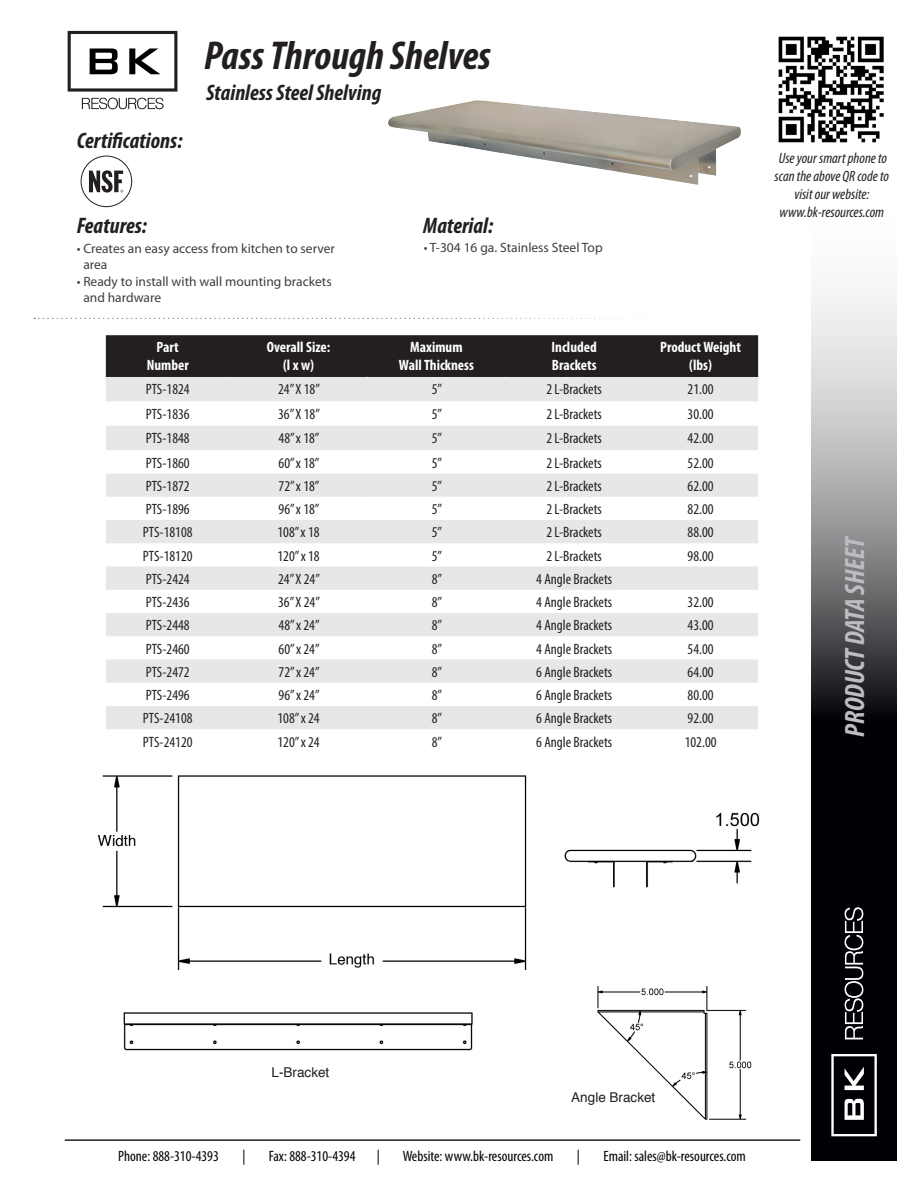
<style>
.page{position:relative;width:918px;height:1188px;background:#fff}
.page>*{position:absolute;margin:0;border:0;box-sizing:border-box;transform-origin:0 0}
.t1{font:italic 700 condensed 40.5px "Myriad Pro";color:#231f20}
.t2{font:italic 700 condensed 28.05px "Myriad Pro";letter-spacing:-.005em;color:#bcbdc0}
.t3{font:italic 700 condensed 22.5px "Myriad Pro";color:#231f20}
.t4{font:condensed 15px "Myriad Pro";color:#231f20}
.t5{font:condensed 15px "Myriad Pro";color:#000001}
.t6{font:700 condensed 15px/18px "Myriad Pro";color:#fff;text-align:center}
.t7{font:italic condensed 15px/18px "Myriad Pro";color:#231f20;text-align:center}
.t8{font:13.5px/16.2px "Myriad Pro";color:#3e3e3f}
.t9{font:13.5px "Helvetica";color:#231f20}
</style>
<div class="page">
<svg style="left:811px;top:291px;width:86px;height:870px;background:#505054"></svg>
<svg style="left:845px;top:907px;width:18px;height:132px"></svg>
<svg style="left:831px;top:1054px;width:46px;height:82px"></svg>
<img style="left:779px;top:37px;width:105px;height:105px">
<hr style="left:65px;top:1139px;width:735px;height:2px;background:#231f20">
<svg style="left:34px;top:318px;width:622px;height:1px"></svg>
<div style="left:106px;top:335px;width:652px;height:41px;background:#231f20"></div>
<svg style="left:106px;top:377px;width:652px;height:352px;fill:#e6e7e9"></svg>
<hr style="left:106px;top:376px;width:124px;height:1px;background:#231f20">
<hr style="left:230px;top:376px;width:137px;height:1px;background:#231f20">
<hr style="left:367px;top:376px;width:138px;height:1px;background:#231f20">
<hr style="left:505px;top:376px;width:138px;height:1px;background:#231f20">
<hr style="left:643px;top:376px;width:115px;height:1px;background:#231f20">
<svg style="left:82px;top:98px;width:82px;height:11px"></svg>
<svg style="left:68px;top:31px;width:109px;height:61px"></svg>
<img style="left:388px;top:100px;width:353px;height:85px">
<img style="left:97px;top:775px;width:430px;height:195px">
<img style="left:564px;top:812px;width:196px;height:76px">
<img style="left:123px;top:1012px;width:350px;height:39px">
<img style="left:597px;top:985px;width:155px;height:135px">
<div style="left:81px;top:156px;width:51px;height:51px;border:1px solid #231f20;border-radius:50%"></div>
<svg style="left:89px;top:170px;width:34px;height:23px"></svg>
<h3 class="t3" style="left:77px;top:126px;width:107px">Certifications:</h3>
<h1 class="t1" style="left:204px;top:31px;width:288px">Pass Through Shelves</h1>
<h3 class="t3" style="left:206px;top:79px;width:177px">Stainless Steel Shelving</h3>
<h3 class="t3" style="left:77px;top:211px;width:72px">Features:</h3>
<p class="t8" style="left:83px;top:240px;width:253px;text-indent:-7px">• Creates an easy access from kitchen to server area</p>
<p class="t8" style="left:83px;top:273px;width:250px;text-indent:-7px">• Ready to install with wall mounting brackets and hardware</p>
<h3 class="t3" style="left:423px;top:211px;width:71px">Material:</h3>
<p class="t8" style="left:424px;top:239px;width:180px">• T-304 16 ga. Stainless Steel Top</p>
<p class="t6" style="left:147px;top:338px;width:44px">Part<br>Number</p>
<p class="t6" style="left:267px;top:338px;width:65px">Overall Size: (l x w)</p>
<p class="t6" style="left:399px;top:338px;width:77px">Maximum<br>Wall Thickness</p>
<p class="t6" style="left:552px;top:338px;width:47px;text-align:left">Included<br>Brackets</p>
<p class="t6" style="left:660px;top:338px;width:82px">Product Weight (lbs)</p>
<p class="t4" style="left:146px;top:380px;width:45px">PTS-1824</p>
<p class="t4" style="left:278px;top:380px;width:43px">24” X 18”</p>
<p class="t4" style="left:432px;top:380px;width:12px">5”</p>
<p class="t4" style="left:546px;top:380px;width:57px">2 L-Brackets</p>
<p class="t4" style="left:688px;top:380px;width:28px">21.00</p>
<p class="t4" style="left:146px;top:405px;width:45px">PTS-1836</p>
<p class="t4" style="left:278px;top:405px;width:43px">36” X 18”</p>
<p class="t4" style="left:432px;top:405px;width:12px">5”</p>
<p class="t4" style="left:546px;top:405px;width:57px">2 L-Brackets</p>
<p class="t4" style="left:688px;top:405px;width:28px">30.00</p>
<p class="t4" style="left:146px;top:429px;width:45px">PTS-1848</p>
<p class="t4" style="left:279px;top:429px;width:43px">48” x 18”</p>
<p class="t4" style="left:432px;top:429px;width:12px">5”</p>
<p class="t4" style="left:546px;top:429px;width:57px">2 L-Brackets</p>
<p class="t4" style="left:688px;top:429px;width:28px">42.00</p>
<p class="t4" style="left:146px;top:454px;width:45px">PTS-1860</p>
<p class="t4" style="left:279px;top:454px;width:43px">60” x 18”</p>
<p class="t4" style="left:432px;top:454px;width:12px">5”</p>
<p class="t4" style="left:546px;top:454px;width:57px">2 L-Brackets</p>
<p class="t4" style="left:688px;top:454px;width:28px">52.00</p>
<p class="t4" style="left:146px;top:477px;width:45px">PTS-1872</p>
<p class="t4" style="left:279px;top:477px;width:43px">72” x 18”</p>
<p class="t4" style="left:432px;top:477px;width:12px">5”</p>
<p class="t4" style="left:546px;top:477px;width:57px">2 L-Brackets</p>
<p class="t4" style="left:688px;top:477px;width:28px">62.00</p>
<p class="t4" style="left:146px;top:500px;width:45px">PTS-1896</p>
<p class="t4" style="left:279px;top:500px;width:43px">96” x 18”</p>
<p class="t4" style="left:432px;top:500px;width:12px">5”</p>
<p class="t4" style="left:546px;top:500px;width:57px">2 L-Brackets</p>
<p class="t4" style="left:688px;top:500px;width:28px">82.00</p>
<p class="t4" style="left:143px;top:523px;width:51px">PTS-18108</p>
<p class="t4" style="left:277px;top:523px;width:44px">108” x 18</p>
<p class="t4" style="left:432px;top:523px;width:12px">5”</p>
<p class="t4" style="left:546px;top:523px;width:57px">2 L-Brackets</p>
<p class="t4" style="left:688px;top:523px;width:28px">88.00</p>
<p class="t4" style="left:143px;top:547px;width:51px">PTS-18120</p>
<p class="t4" style="left:277px;top:547px;width:44px">120” x 18</p>
<p class="t4" style="left:432px;top:547px;width:12px">5”</p>
<p class="t4" style="left:547px;top:547px;width:57px">2 L-Brackets</p>
<p class="t4" style="left:688px;top:547px;width:28px">98.00</p>
<p class="t4" style="left:146px;top:570px;width:45px">PTS-2424</p>
<p class="t4" style="left:278px;top:570px;width:43px">24” X 24”</p>
<p class="t4" style="left:432px;top:570px;width:12px">8”</p>
<p class="t4" style="left:536px;top:570px;width:77px">4 Angle Brackets</p>
<p class="t4" style="left:146px;top:593px;width:45px">PTS-2436</p>
<p class="t4" style="left:278px;top:593px;width:43px">36” X 24”</p>
<p class="t4" style="left:432px;top:593px;width:12px">8”</p>
<p class="t4" style="left:536px;top:593px;width:77px">4 Angle Brackets</p>
<p class="t4" style="left:688px;top:593px;width:28px">32.00</p>
<p class="t4" style="left:146px;top:616px;width:45px">PTS-2448</p>
<p class="t4" style="left:279px;top:616px;width:43px">48” x 24”</p>
<p class="t4" style="left:432px;top:616px;width:12px">8”</p>
<p class="t4" style="left:536px;top:616px;width:77px">4 Angle Brackets</p>
<p class="t4" style="left:688px;top:616px;width:28px">43.00</p>
<p class="t4" style="left:146px;top:640px;width:45px">PTS-2460</p>
<p class="t4" style="left:279px;top:640px;width:43px">60” x 24”</p>
<p class="t4" style="left:432px;top:640px;width:12px">8”</p>
<p class="t4" style="left:536px;top:640px;width:77px">4 Angle Brackets</p>
<p class="t4" style="left:688px;top:640px;width:28px">54.00</p>
<p class="t4" style="left:146px;top:663px;width:45px">PTS-2472</p>
<p class="t4" style="left:279px;top:663px;width:43px">72” x 24”</p>
<p class="t4" style="left:432px;top:663px;width:12px">8”</p>
<p class="t4" style="left:536px;top:663px;width:77px">6 Angle Brackets</p>
<p class="t4" style="left:688px;top:663px;width:28px">64.00</p>
<p class="t4" style="left:146px;top:686px;width:45px">PTS-2496</p>
<p class="t4" style="left:279px;top:686px;width:43px">96” x 24”</p>
<p class="t4" style="left:432px;top:686px;width:12px">8”</p>
<p class="t4" style="left:536px;top:686px;width:77px">6 Angle Brackets</p>
<p class="t4" style="left:688px;top:686px;width:28px">80.00</p>
<p class="t4" style="left:143px;top:709px;width:51px">PTS-24108</p>
<p class="t4" style="left:277px;top:709px;width:44px">108” x 24</p>
<p class="t4" style="left:432px;top:709px;width:12px">8”</p>
<p class="t4" style="left:536px;top:709px;width:77px">6 Angle Brackets</p>
<p class="t4" style="left:688px;top:709px;width:28px">92.00</p>
<p class="t4" style="left:143px;top:733px;width:51px">PTS-24120</p>
<p class="t4" style="left:277px;top:733px;width:44px">120” x 24</p>
<p class="t4" style="left:432px;top:733px;width:12px">8”</p>
<p class="t4" style="left:536px;top:733px;width:77px">6 Angle Brackets</p>
<p class="t4" style="left:685px;top:733px;width:33px">102.00</p>
<p class="t7" style="left:775px;top:149px;width:116px">Use your smart phone to scan the above QR code to visit our website: www.bk-resources.com</p>
<h2 class="t2" style="left:837px;top:737px;width:203px;rotate:-90deg">PRODUCT DATA SHEET</h2>
<p class="t9" style="left:272px;top:1062px;width:59px">L-Bracket</p>
<p class="t9" style="left:571px;top:1087px;width:86px">Angle Bracket</p>
<p class="t5" style="left:118px;top:1147px;width:102px">Phone: 888-310-4393</p>
<p class="t5" style="left:242px;top:1147px;width:5px">|</p>
<p class="t5" style="left:269px;top:1147px;width:88px">Fax: 888-310-4394</p>
<p class="t5" style="left:377px;top:1147px;width:5px">|</p>
<p class="t5" style="left:403px;top:1147px;width:152px">Website: www.bk-resources.com</p>
<p class="t5" style="left:577px;top:1147px;width:5px">|</p>
<p class="t5" style="left:604px;top:1147px;width:144px">Email: sales@bk-resources.com</p>
</div>
